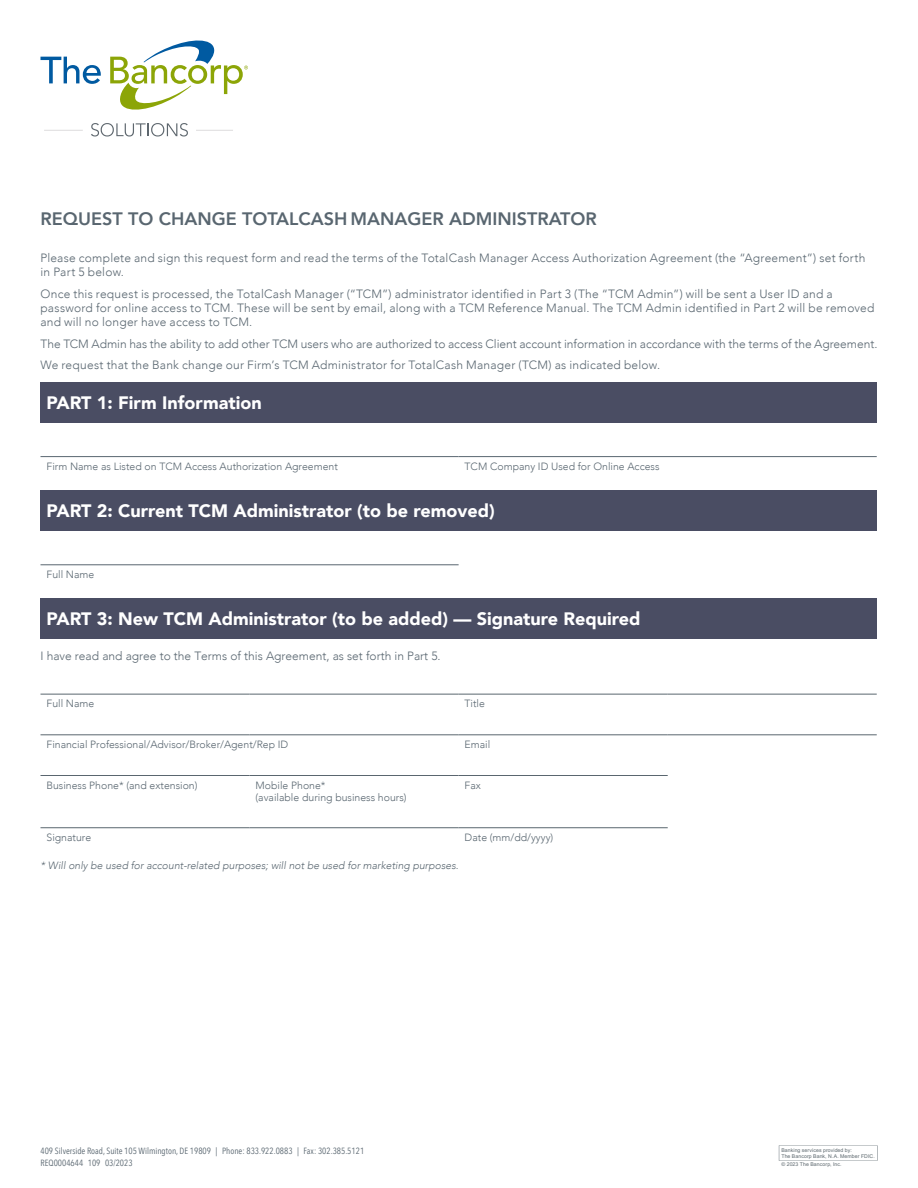
<style>
.page{position:relative;width:918px;height:1188px;background:#fff}
.page>*{position:absolute;margin:0;border:0;box-sizing:border-box;transform-origin:0 0}
.t1{font:900 18px "Avenir";color:#fff}
.t2{font:800 18px "Avenir";color:#596670}
.t3{font:300 12px/14.4px "Avenir";letter-spacing:.015em;color:#596670}
.t4{font:300 10.5px/12.6px "Avenir";color:#596670}
.t5{font:italic 300 10.5px "Avenir";color:#596670}
.t6{font:9px/12px "Avenir Next Condensed";color:#596670}
.t7{font:5.25px/5.8px "Arial";letter-spacing:.015em;color:#5c676d}
.s1{color:#5a666f}
</style>
<div class="page">
<svg style="left:779px;top:1145px;width:99px;height:16px"></svg>
<svg style="left:91px;top:123px;width:97px;height:14px"></svg>
<hr style="left:196px;top:130px;width:37px;height:1px;background:#dddcdd">
<hr style="left:44px;top:130px;width:39px;height:1px;background:#dddcdd">
<svg style="left:40px;top:57px;width:61px;height:27px"></svg>
<svg style="left:110px;top:40px;width:138px;height:70px"></svg>
<div style="left:40px;top:382px;width:837px;height:41px;background:#4a4d63"></div>
<hr style="left:40px;top:456px;width:419px;height:1px;background:#596670">
<hr style="left:459px;top:456px;width:418px;height:1px;background:#596670">
<div style="left:40px;top:490px;width:837px;height:41px;background:#4a4d63"></div>
<hr style="left:40px;top:565px;width:419px;height:1px;background:#596670">
<div style="left:40px;top:599px;width:837px;height:40px;background:#4a4d63"></div>
<hr style="left:40px;top:694px;width:210px;height:1px;background:#5a666f">
<hr style="left:250px;top:694px;width:209px;height:1px;background:#5a666f">
<hr style="left:459px;top:694px;width:209px;height:1px;background:#5a666f">
<hr style="left:668px;top:694px;width:209px;height:1px;background:#5a666f">
<hr style="left:40px;top:735px;width:210px;height:1px;background:#5a666f">
<hr style="left:250px;top:735px;width:209px;height:1px;background:#5a666f">
<hr style="left:459px;top:735px;width:209px;height:1px;background:#5a666f">
<hr style="left:668px;top:735px;width:209px;height:1px;background:#5a666f">
<hr style="left:40px;top:775px;width:210px;height:1px;background:#5a666f">
<hr style="left:250px;top:775px;width:209px;height:1px;background:#5a666f">
<hr style="left:459px;top:775px;width:209px;height:1px;background:#5a666f">
<hr style="left:40px;top:827px;width:210px;height:1px;background:#5a666f">
<hr style="left:250px;top:827px;width:209px;height:1px;background:#5a666f">
<hr style="left:459px;top:827px;width:209px;height:1px;background:#5a666f">
<h1 class="t2" style="left:40px;top:205px;width:558px">REQUEST TO CHANGE TOTALCASH MANAGER ADMINISTRATOR</h1>
<p class="t3" style="left:40px;top:251px;width:827px">Please complete and sign this request form and read the terms of the TotalCash Manager Access Authorization Agreement (the “Agreement”) set forth in Part 5 below.</p>
<p class="t3" style="left:40px;top:286px;width:835px">Once this request is processed, the TotalCash Manager (“TCM”) administrator identified in Part 3 (The “TCM Admin”) will be sent a User ID and a password for online access to TCM. These will be sent by email, along with a TCM Reference Manual. The TCM Admin identified in Part 2 will be removed and will no longer have access to TCM.</p>
<p class="t3" style="left:40px;top:333px;width:839px;line-height:21.1px">The TCM Admin has the ability to add other TCM users who are authorized to access Client account information in accordance with the terms of the Agreement.<br>We request that the Bank change our Firm’s TCM Administrator for TotalCash Manager (TCM) as indicated below.</p>
<h1 class="t1" style="left:47px;top:387px;width:217px">PART 1: Firm Information</h1>
<p class="t4" style="left:47px;top:460px;width:293px">Firm Name as Listed on TCM Access Authorization Agreement</p>
<p class="t4" style="left:465px;top:460px;width:196px">TCM Company ID Used for Online Access</p>
<h1 class="t1" style="left:47px;top:495px;width:450px">PART 2: Current TCM Administrator (to be removed)</h1>
<p class="t4" style="left:47px;top:568px;width:49px">Full Name</p>
<h1 class="t1" style="left:47px;top:603px;width:595px">PART 3: New TCM Administrator (to be added) — Signature Required</h1>
<p class="t3" style="left:40px;top:649px;width:402px">I have read and agree to the Terms of this Agreement, as set forth in Part 5.</p>
<p class="t4" style="left:46px;top:697px;width:49px">Full Name</p>
<p class="t4" style="left:465px;top:697px;width:22px">Title</p>
<p class="t4" style="left:46px;top:738px;width:243px">Financial Professional/Advisor/Broker/Agent/Rep ID</p>
<p class="t4" style="left:465px;top:738px;width:27px">Email</p>
<p class="t4" style="left:46px;top:779px;width:152px">Business Phone* (and extension)</p>
<p class="t4" style="left:256px;top:779px;width:152px">Mobile Phone*<br>(available during business hours)</p>
<p class="t4" style="left:465px;top:779px;width:18px">Fax</p>
<p class="t4" style="left:46px;top:831px;width:46px">Signature</p>
<p class="t4" style="left:465px;top:831px;width:90px">Date (mm/dd/yyyy)</p>
<p class="t5" style="left:40px;top:859px;width:420px">* Will only be used for account-related purposes; will not be used for marketing purposes.</p>
<p class="t6" style="left:40px;top:1144px;width:325px">409 Silverside Road, Suite 105 Wilmington, DE 19809 | Phone: 833.922.0883 | Fax: 302.385.5121<br>REQ0004644 <span class="s1">109</span> 03/2023</p>
<p class="t7" style="left:781px;top:1147px;width:95px">Banking services provided by:<br>The Bancorp Bank, N.A. Member FDIC.</p>
<p class="t7" style="left:781px;top:1162px;width:62px">© 2023 The Bancorp, Inc.</p>
</div>
